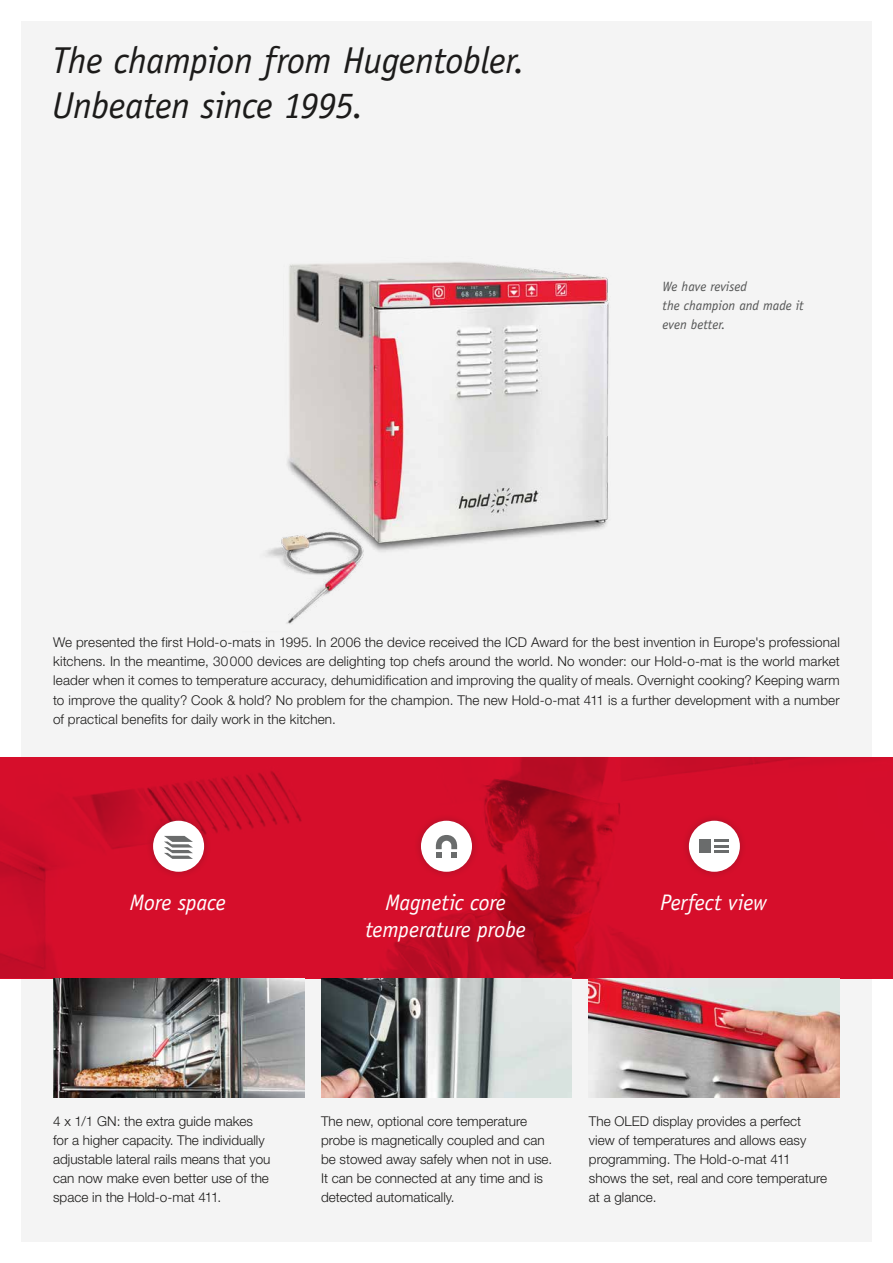
<style>
.page{position:relative;width:893px;height:1263px;background:#fff}
.page>*{position:absolute;margin:0;border:0;box-sizing:border-box;transform-origin:0 0}
.t1{font:italic 37.5px/45px "Officina Sans";letter-spacing:-.015em;color:#1c1b1a}
.t2{font:italic 22.5px/27px "Officina Sans";letter-spacing:-.01em;color:#fff;text-align:center}
.t3{font:300 13.5px/19.2px "Helvetica Neue LT Std";color:#1c1b1a}
.t4{font:italic 13.5px/19.2px "Officina Sans";color:#535454}
</style>
<div class="page">
<div style="left:21px;top:21px;width:851px;height:1221px;background:#f4f4f4"></div>
<svg style="left:0;top:757px;width:892px;height:221px;background:#ce0d29"></svg>
<div style="left:681px;top:813px;width:67px;height:66px;background:#1c1b1a;opacity:.25"></div>
<div style="left:689px;top:821px;width:51px;height:51px;background:#fff;border-radius:50%"></div>
<svg style="left:714px;top:840px;width:14px;height:13px"></svg>
<div style="left:699px;top:840px;width:11px;height:13px;background:#6a6c6c"></div>
<div style="left:413px;top:813px;width:67px;height:66px;background:#1c1b1a;opacity:.25"></div>
<div style="left:421px;top:821px;width:51px;height:51px;background:#fff;border-radius:50%"></div>
<svg style="left:436px;top:835px;width:21px;height:22px"></svg>
<div style="left:145px;top:813px;width:67px;height:66px;background:#1c1b1a;opacity:.25"></div>
<div style="left:153px;top:821px;width:51px;height:51px;background:#fff;border-radius:50%"></div>
<svg style="left:164px;top:836px;width:29px;height:23px"></svg>
<img style="left:589px;top:978px;width:251px;height:119px">
<img style="left:53px;top:978px;width:251px;height:119px">
<img style="left:321px;top:978px;width:251px;height:119px">
<img style="left:267px;top:262px;width:342px;height:362px">
<h1 class="t1" style="left:52px;top:38px;width:475px">The champion from Hugentobler.<br>Unbeaten since 1995.</h1>
<p class="t4" style="left:663px;top:277px;width:143px">We have revised<br>the champion and made it even better.</p>
<p class="t3" style="left:53px;top:632px;width:788px;text-align:justify">We presented the first Hold-o-mats in 1995. In 2006 the device received the ICD Award for the best invention in Europe's professional kitchens. In the meantime, 30000 devices are delighting top chefs around the world. No wonder: our Hold-o-mat is the world market leader when it comes to temperature accuracy, dehumidification and improving the quality of meals. Overnight cooking? Keeping warm to improve the quality? Cook &amp; hold? No problem for the champion. The new Hold-o-mat 411 is a further development with a number of practical benefits for daily work in the kitchen.</p>
<h2 class="t2" style="left:130px;top:889px;width:97px">More space</h2>
<h2 class="t2" style="left:365px;top:889px;width:162px">Magnetic core temperature probe</h2>
<h2 class="t2" style="left:660px;top:889px;width:108px">Perfect view</h2>
<p class="t3" style="left:53px;top:1111px;width:219px">4 x 1/1 GN: the extra guide makes for a higher capacity. The individually adjustable lateral rails means that you can now make even better use of the space in the Hold-o-mat 411.</p>
<p class="t3" style="left:321px;top:1111px;width:233px">The new, optional core temperature probe is magnetically coupled and can be stowed away safely when not in use.<br>It can be connected at any time and is detected automatically.</p>
<p class="t3" style="left:589px;top:1111px;width:240px">The OLED display provides a perfect view of temperatures and allows easy programming. The Hold-o-mat 411 shows the set, real and core temperature at a glance.</p>
</div>
